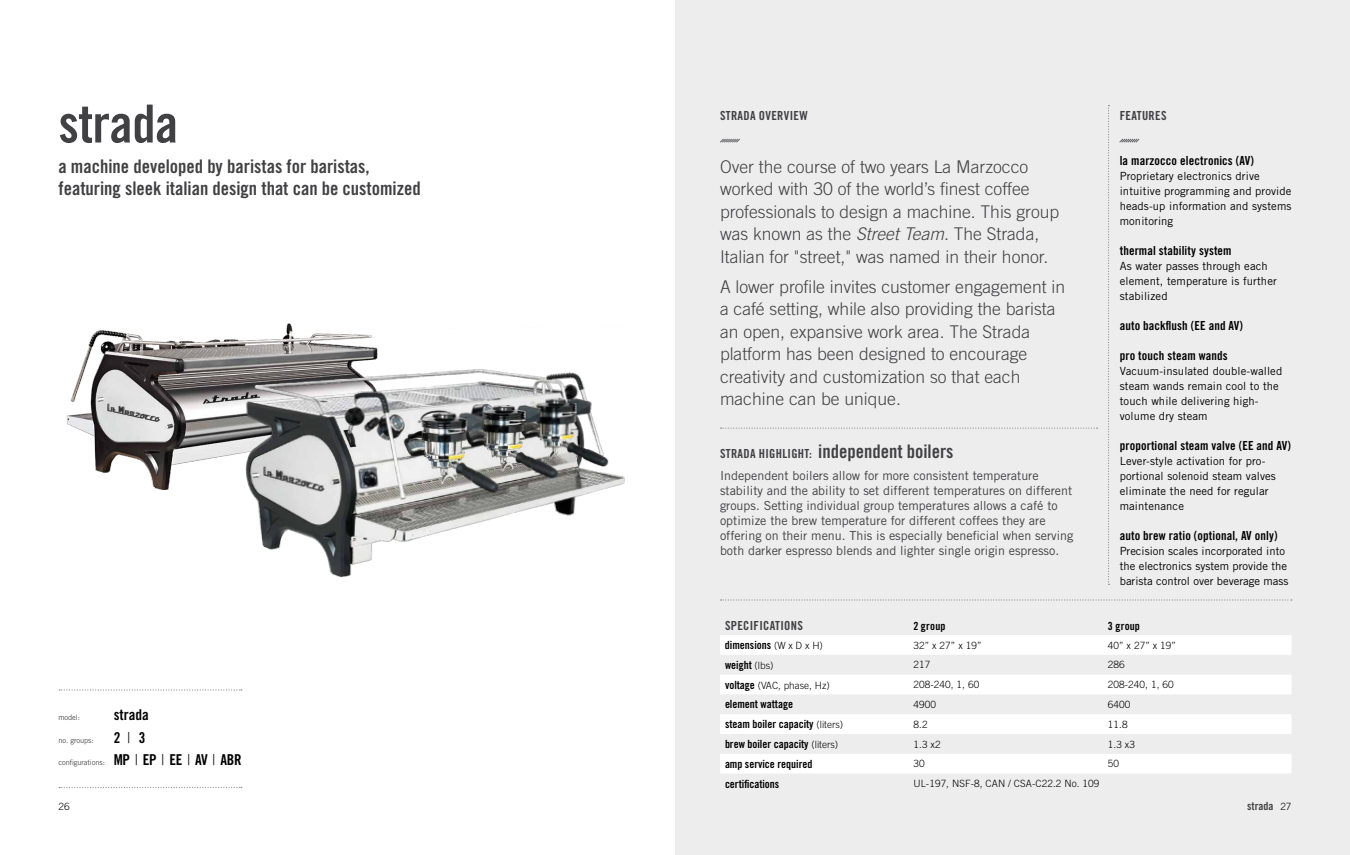
<style>
.page{position:relative;width:1350px;height:855px;background:#fff}
.page>*{position:absolute;margin:0;border:0;box-sizing:border-box;transform-origin:0 0}
.t1{font:52.5px "Trade Gothic LT Std Bd Cn 20";letter-spacing:-.01em;color:#414042}
.t2{font:18.75px/22.5px "Trade Gothic LT Std Bd Cn 20";color:#414042}
.t3{font:300 17.5px/22.5px "Trade Gothic LT Std";color:#414042}
.t4{font:15px/22.5px "Trade Gothic LT Std Bd Cn 20";letter-spacing:-.02em;color:#000}
.t5{font:12.5px/15px "Trade Gothic LT Std";color:#414042}
.t6{font:12.5px "Trade Gothic LT Std Bd Cn 20";letter-spacing:.01em;color:#000}
.t7{font:12.5px "Trade Gothic LT Std Bd Cn 20";letter-spacing:.025em;color:#414042}
.t8{font:11.25px/15px "Trade Gothic LT Std";letter-spacing:.01em;color:#000}
.t9{font:11.25px "Trade Gothic LT Std Bd Cn 20";color:#000}
.t10{font:11.25px "Trade Gothic LT Std Bd Cn 20";color:#414042}
.t11{font:300 10px "Trade Gothic LT Std";letter-spacing:.01em;color:#000}
.t12{font:7.5px "Trade Gothic LT Std";letter-spacing:-.015em;color:#4d4d4f}
.s1{font-family:"Trade Gothic LT Std";font-weight:300}
.s2{font-style:italic}
.s3{font-size:12.5px}
.s4{font-family:"Trade Gothic LT Std";font-weight:300;font-size:10px}
.s5{font-family:"Trade Gothic LT Std Bd Cn 20";font-weight:400;font-size:11.25px}
</style>
<div class="page">
<div style="left:675px;top:0;width:675px;height:855px;background:#ededee"></div>
<img style="left:67px;top:323px;width:225px;height:168px">
<img style="left:215px;top:326px;width:410px;height:252px">
<svg style="left:59px;top:689px;width:183px;height:2px"></svg>
<svg style="left:59px;top:787px;width:183px;height:1px"></svg>
<svg style="left:720px;top:635px;width:571px;height:138px;fill:#fff"></svg>
<svg style="left:721px;top:599px;width:571px;height:2px"></svg>
<svg style="left:721px;top:428px;width:377px;height:1px"></svg>
<svg style="left:1108px;top:105px;width:1px;height:480px"></svg>
<svg style="left:720px;top:138px;width:20px;height:5px"></svg>
<svg style="left:1119px;top:138px;width:21px;height:5px"></svg>
<h1 class="t1" style="left:58px;top:92px;width:121px">strada</h1>
<h2 class="t2" style="left:58px;top:154px;width:364px">a machine developed by baristas for baristas, featuring sleek italian design that can be customized</h2>
<p class="t12" style="left:58px;top:713px;width:23px">model:</p>
<p class="t12" style="left:58px;top:735px;width:37px">no. groups:</p>
<p class="t12" style="left:58px;top:758px;width:48px">configurations:</p>
<h3 class="t4" style="left:114px;top:703px;width:129px">strada<br>2 <span class="s1">|</span> 3<br>MP <span class="s1">|</span> EP <span class="s1">|</span> EE <span class="s1">|</span> AV <span class="s1">|</span> ABR</h3>
<p class="t7" style="left:720px;top:108px;width:89px">STRADA OVERVIEW</p>
<h3 class="t3" style="left:720px;top:155px;width:341px">Over the course of two years La Marzocco worked with 30 of the world’s finest coffee professionals to design a machine. This group was known as the <span class="s2">Street Team</span>. The Strada, Italian for "street," was named in their honor.</h3>
<p class="t3" style="left:720px;top:275px;width:347px">A lower profile invites customer engagement in a café setting, while also providing the barista an open, expansive work area. The Strada platform has been designed to encourage creativity and customization so that each machine can be unique.</p>
<h2 class="t2" style="left:720px;top:439px;width:235px"><span class="s3">STRADA HIGHLIGHT:</span> independent boilers</h2>
<p class="t5" style="left:720px;top:468px;width:355px">Independent boilers allow for more consistent temperature stability and the ability to set different temperatures on different groups. Setting individual group temperatures allows a café to optimize the brew temperature for different coffees they are offering on their menu. This is especially beneficial when serving both darker espresso blends and lighter single origin espresso.</p>
<p class="t7" style="left:1120px;top:108px;width:48px">FEATURES</p>
<p class="t6" style="left:1120px;top:153px;width:136px">la marzocco electronics (AV)</p>
<p class="t8" style="left:1120px;top:168px;width:173px">Proprietary electronics drive intuitive programming and provide heads-up information and systems monitoring</p>
<p class="t6" style="left:1120px;top:243px;width:113px">thermal stability system</p>
<p class="t8" style="left:1120px;top:258px;width:159px">As water passes through each element, temperature is further stabilized</p>
<p class="t6" style="left:1120px;top:318px;width:125px">auto backflush (EE and AV)</p>
<p class="t6" style="left:1120px;top:348px;width:109px">pro touch steam wands</p>
<p class="t8" style="left:1120px;top:363px;width:164px">Vacuum-insulated double-walled steam wands remain cool to the touch while delivering high&shy;volume dry steam</p>
<p class="t6" style="left:1120px;top:438px;width:173px">proportional steam valve (EE and AV)</p>
<p class="t8" style="left:1120px;top:453px;width:158px">Lever-style activation for pro&shy;portional solenoid steam valves eliminate the need for regular maintenance</p>
<p class="t6" style="left:1120px;top:528px;width:159px">auto brew ratio (optional, AV only)</p>
<p class="t8" style="left:1120px;top:543px;width:170px">Precision scales incorporated into the electronics system provide the barista control over beverage mass</p>
<p class="t7" style="left:725px;top:618px;width:79px">SPECIFICATIONS</p>
<p class="t9" style="left:913px;top:619px;width:34px">2 group</p>
<p class="t9" style="left:1108px;top:619px;width:34px">3 group</p>
<p class="t9" style="left:725px;top:638px;width:99px">dimensions <span class="s4">(W x D x H)</span></p>
<p class="t11" style="left:914px;top:639px;width:70px">32” x 27” x 19”</p>
<p class="t11" style="left:1108px;top:639px;width:70px">40” x 27” x 19”</p>
<p class="t9" style="left:725px;top:658px;width:50px">weight <span class="s4">(lbs)</span></p>
<p class="t11" style="left:914px;top:659px;width:18px">217</p>
<p class="t11" style="left:1108px;top:659px;width:18px">286</p>
<p class="t11" style="left:725px;top:679px;width:106px"><span class="s5">voltage</span> (VAC, phase, Hz)</p>
<p class="t11" style="left:914px;top:679px;width:67px">208-240, 1, 60</p>
<p class="t11" style="left:1108px;top:679px;width:67px">208-240, 1, 60</p>
<p class="t9" style="left:725px;top:698px;width:70px">element wattage</p>
<p class="t11" style="left:913px;top:698px;width:24px">4900</p>
<p class="t11" style="left:1108px;top:698px;width:24px">6400</p>
<p class="t9" style="left:725px;top:717px;width:120px">steam boiler capacity <span class="s4">(liters)</span></p>
<p class="t11" style="left:914px;top:718px;width:16px">8.2</p>
<p class="t11" style="left:1108px;top:718px;width:21px">11.8</p>
<p class="t9" style="left:725px;top:737px;width:115px">brew boiler capacity <span class="s4">(liters)</span></p>
<p class="t11" style="left:913px;top:738px;width:29px">1.3 x2</p>
<p class="t11" style="left:1108px;top:738px;width:29px">1.3 x3</p>
<p class="t9" style="left:725px;top:757px;width:89px">amp service required</p>
<p class="t11" style="left:913px;top:758px;width:13px">30</p>
<p class="t11" style="left:1108px;top:758px;width:13px">50</p>
<p class="t9" style="left:725px;top:777px;width:56px">certifications</p>
<p class="t11" style="left:913px;top:778px;width:187px">UL-197, NSF-8, CAN / CSA-C22.2 No. 109</p>
<p class="t10" style="left:1247px;top:799px;width:28px">strada</p>
<p class="t11" style="left:58px;top:801px;width:13px">26</p>
<p class="t11" style="left:1280px;top:801px;width:13px">27</p>
</div>
